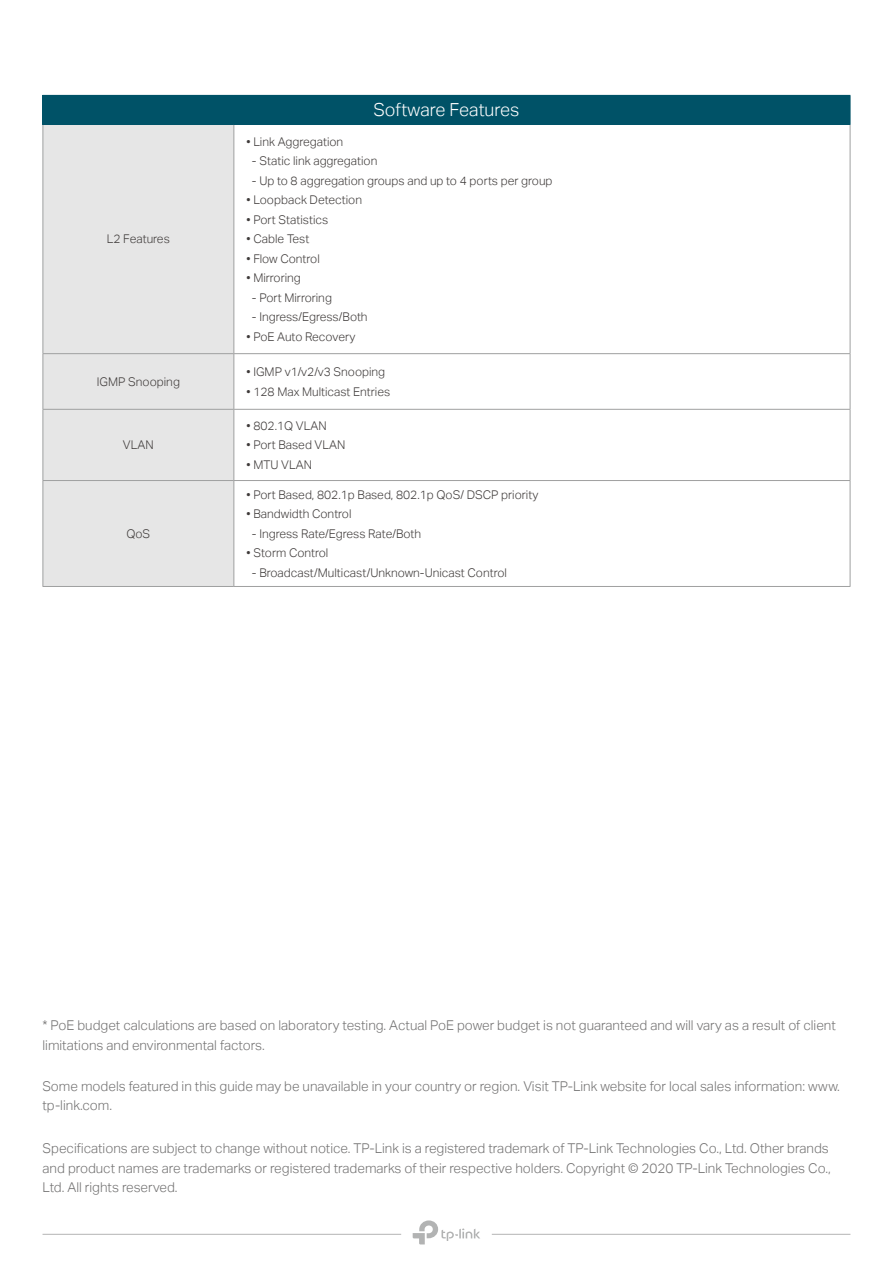
<style>
.page{position:relative;width:893px;height:1263px;background:#fff}
.page>*{position:absolute;margin:0;border:0;box-sizing:border-box;transform-origin:0 0}
.t1{font:18px "TP Link Aktiv Light";color:#fff}
.t2{font:13.5px/19.5px "TP Link Aktiv Light";color:#727171}
.t3{font:12px "TP Link Aktiv Light";color:#3e3a39}
</style>
<div class="page">
<hr style="left:43px;top:1234px;width:358px;height:1px;background:#b5b4b5">
<hr style="left:492px;top:1234px;width:358px;height:1px;background:#b5b4b5">
<svg style="left:413px;top:1220px;width:67px;height:24px"></svg>
<div style="left:43px;top:95px;width:807px;height:29px;background:#005267"></div>
<div style="left:44px;top:125px;width:189px;height:461px;background:#e6e6e6"></div>
<hr style="left:43px;top:586px;width:191px;height:1px;background:#9fa0a0">
<hr style="left:43px;top:125px;width:1px;height:228px;background:#9fa0a0">
<hr style="left:233px;top:125px;width:1px;height:228px;background:#9fa0a0">
<hr style="left:850px;top:125px;width:1px;height:228px;background:#9fa0a0">
<hr style="left:43px;top:353px;width:191px;height:1px;background:#9fa0a0">
<hr style="left:43px;top:354px;width:1px;height:55px;background:#9fa0a0">
<hr style="left:233px;top:354px;width:1px;height:55px;background:#9fa0a0">
<hr style="left:850px;top:354px;width:1px;height:55px;background:#9fa0a0">
<hr style="left:43px;top:409px;width:191px;height:1px;background:#9fa0a0">
<hr style="left:234px;top:124px;width:616px;height:1px;background:#005267">
<svg style="left:850px;top:96px;width:1px;height:28px"></svg>
<hr style="left:43px;top:124px;width:191px;height:1px;background:#005267">
<hr style="left:233px;top:481px;width:1px;height:105px;background:#9fa0a0">
<hr style="left:850px;top:481px;width:1px;height:105px;background:#9fa0a0">
<hr style="left:233px;top:410px;width:1px;height:70px;background:#9fa0a0">
<hr style="left:850px;top:410px;width:1px;height:70px;background:#9fa0a0">
<hr style="left:234px;top:480px;width:616px;height:1px;background:#9fa0a0">
<hr style="left:234px;top:586px;width:616px;height:1px;background:#9fa0a0">
<hr style="left:234px;top:353px;width:616px;height:1px;background:#9fa0a0">
<hr style="left:234px;top:409px;width:616px;height:1px;background:#9fa0a0">
<hr style="left:43px;top:410px;width:1px;height:70px;background:#9fa0a0">
<hr style="left:43px;top:480px;width:191px;height:1px;background:#9fa0a0">
<hr style="left:43px;top:481px;width:1px;height:105px;background:#9fa0a0">
<p class="t3" style="left:107px;top:232px;width:64px">L2 Features</p>
<p class="t3" style="left:97px;top:375px;width:85px">IGMP Snooping</p>
<p class="t3" style="left:123px;top:438px;width:32px">VLAN</p>
<p class="t3" style="left:126px;top:527px;width:25px">QoS</p>
<h1 class="t1" style="left:374px;top:100px;width:147px">Software Features</h1>
<p class="t3" style="left:247px;top:135px;width:98px">• Link Aggregation</p>
<p class="t3" style="left:252px;top:154px;width:127px">- Static link aggregation</p>
<p class="t3" style="left:252px;top:174px;width:302px">- Up to 8 aggregation groups and up to 4 ports per group</p>
<p class="t3" style="left:247px;top:193px;width:117px">• Loopback Detection</p>
<p class="t3" style="left:247px;top:213px;width:83px">• Port Statistics</p>
<p class="t3" style="left:247px;top:232px;width:64px">• Cable Test</p>
<p class="t3" style="left:247px;top:252px;width:75px">• Flow Control</p>
<p class="t3" style="left:247px;top:271px;width:56px">• Mirroring</p>
<p class="t3" style="left:252px;top:291px;width:81px">- Port Mirroring</p>
<p class="t3" style="left:252px;top:310px;width:117px">- Ingress/Egress/Both</p>
<p class="t3" style="left:247px;top:330px;width:110px">• PoE Auto Recovery</p>
<p class="t3" style="left:247px;top:365px;width:140px">• IGMP v1/v2/v3 Snooping</p>
<p class="t3" style="left:247px;top:384px;width:145px">• 128 Max Multicast Entries</p>
<p class="t3" style="left:247px;top:418px;width:82px">• 802.1Q VLAN</p>
<p class="t3" style="left:247px;top:438px;width:100px">• Port Based VLAN</p>
<p class="t3" style="left:247px;top:457px;width:67px">• MTU VLAN</p>
<p class="t3" style="left:247px;top:488px;width:293px">• Port Based, 802.1p Based, 802.1p QoS/ DSCP priority</p>
<p class="t3" style="left:247px;top:507px;width:106px">• Bandwidth Control</p>
<p class="t3" style="left:252px;top:527px;width:171px">- Ingress Rate/Egress Rate/Both</p>
<p class="t3" style="left:247px;top:546px;width:83px">• Storm Control</p>
<p class="t3" style="left:252px;top:566px;width:256px">- Broadcast/Multicast/Unknown-Unicast Control</p>
<p class="t2" style="left:43px;top:1016px;width:795px">* PoE budget calculations are based on laboratory testing. Actual PoE power budget is not guaranteed and will vary as a result of client limitations and environmental factors.</p>
<p class="t2" style="left:43px;top:1076px;width:799px">Some models featured in this guide may be unavailable in your country or region. Visit TP-Link website for local sales information: www. tp-link.com.</p>
<p class="t2" style="left:43px;top:1139px;width:790px">Specifications are subject to change without notice. TP-Link is a registered trademark of TP-Link Technologies Co., Ltd. Other brands and product names are trademarks or registered trademarks of their respective holders. Copyright © 2020 TP-Link Technologies Co.,<br>Ltd. All rights reserved.</p>
</div>
